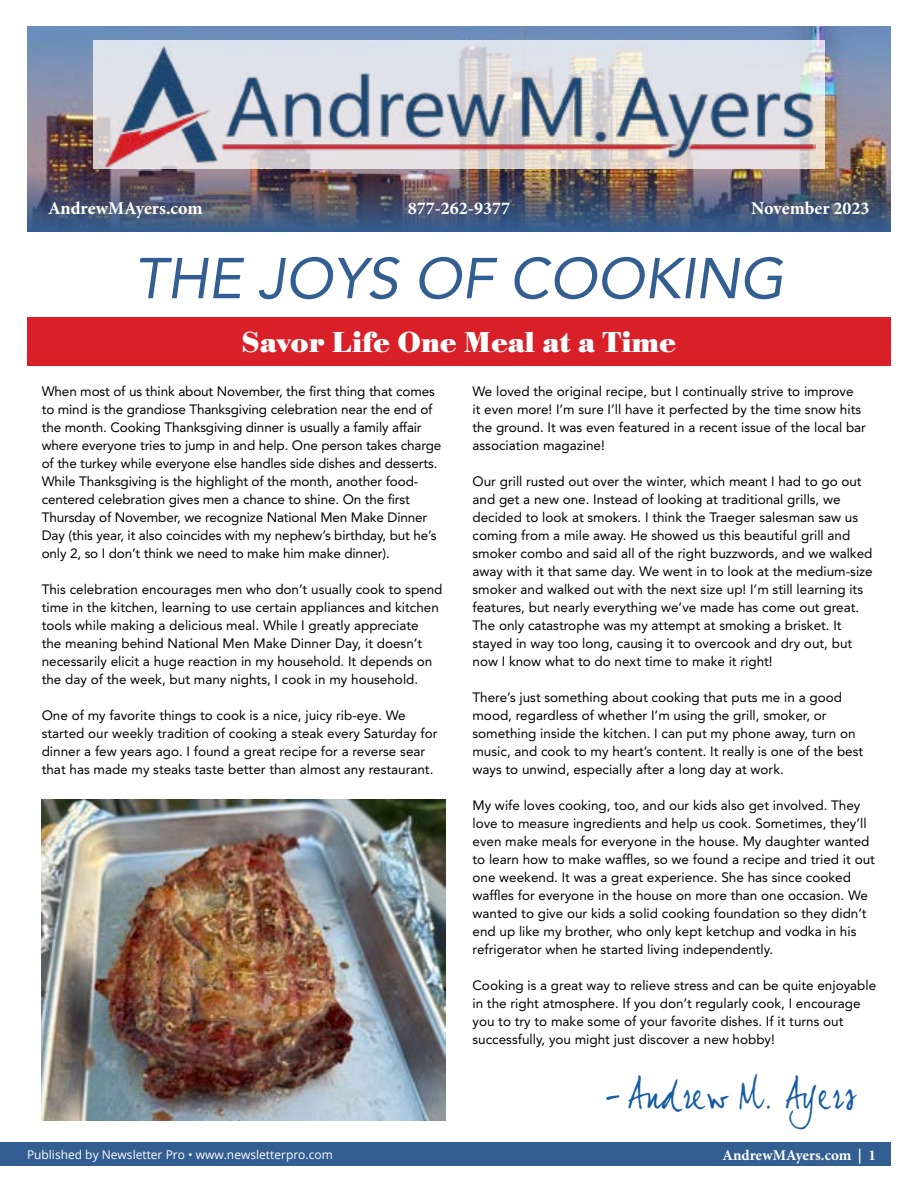
<style>
.page{position:relative;width:918px;height:1188px;background:#fff}
.page>*{position:absolute;margin:0;border:0;box-sizing:border-box;transform-origin:0 0}
.t1{font:italic 57px "Avenir LT Std";color:#325e92}
.t2{font:37.95px "Joe Hand 2";color:#165ca2}
.t3{font:700 30px "Bodoni URW";color:#fff}
.t4{font:700 18px "Minion Pro";color:#fff}
.t5{font:700 15px "Minion Pro";color:#fff}
.t6{font:13.5px/18px "Avenir LT Std";color:#000}
.t7{font:12px "Open Sans";color:#fff}
</style>
<div class="page">
<img style="left:0;top:26px;width:891px;height:1140px">
<h3 class="t4" style="left:48px;top:195px;width:156px">AndrewMAyers.com</h3>
<h3 class="t4" style="left:408px;top:195px;width:104px">877-262-9377</h3>
<h3 class="t4" style="left:751px;top:195px;width:120px">November 2023</h3>
<h1 class="t1" style="left:134px;top:245px;width:651px">THE JOYS OF COOKING</h1>
<h3 class="t3" style="left:242px;top:325px;width:436px">Savor Life One Meal at a Time</h3>
<p class="t6" style="left:42px;top:382px;width:401px">When most of us think about November, the first thing that comes to mind is the grandiose Thanksgiving celebration near the end of the month. Cooking Thanksgiving dinner is usually a family affair where everyone tries to jump in and help. One person takes charge of the turkey while everyone else handles side dishes and desserts.<br>While Thanksgiving is the highlight of the month, another food&shy;centered celebration gives men a chance to shine. On the first Thursday of November, we recognize National Men Make Dinner Day (this year, it also coincides with my nephew’s birthday, but he’s only 2, so I don’t think we need to make him make dinner).</p>
<p class="t6" style="left:42px;top:580px;width:402px">This celebration encourages men who don’t usually cook to spend time in the kitchen, learning to use certain appliances and kitchen tools while making a delicious meal. While I greatly appreciate<br>the meaning behind National Men Make Dinner Day, it doesn’t necessarily elicit a huge reaction in my household. It depends on the day of the week, but many nights, I cook in my household.</p>
<p class="t6" style="left:42px;top:706px;width:397px">One of my favorite things to cook is a nice, juicy rib-eye. We started our weekly tradition of cooking a steak every Saturday for dinner a few years ago. I found a great recipe for a reverse sear that has made my steaks taste better than almost any restaurant.</p>
<p class="t6" style="left:472px;top:382px;width:395px">We loved the original recipe, but I continually strive to improve<br>it even more! I’m sure I’ll have it perfected by the time snow hits the ground. It was even featured in a recent issue of the local bar association magazine!</p>
<p class="t6" style="left:472px;top:472px;width:402px">Our grill rusted out over the winter, which meant I had to go out and get a new one. Instead of looking at traditional grills, we decided to look at smokers. I think the Traeger salesman saw us coming from a mile away. He showed us this beautiful grill and smoker combo and said all of the right buzzwords, and we walked away with it that same day. We went in to look at the medium-size smoker and walked out with the next size up! I’m still learning its features, but nearly everything we’ve made has come out great.<br>The only catastrophe was my attempt at smoking a brisket. It stayed in way too long, causing it to overcook and dry out, but now I know what to do next time to make it right!</p>
<p class="t6" style="left:472px;top:688px;width:392px">There’s just something about cooking that puts me in a good mood, regardless of whether I’m using the grill, smoker, or something inside the kitchen. I can put my phone away, turn on music, and cook to my heart’s content. It really is one of the best ways to unwind, especially after a long day at work.</p>
<p class="t6" style="left:472px;top:796px;width:404px">My wife loves cooking, too, and our kids also get involved. They love to measure ingredients and help us cook. Sometimes, they’ll even make meals for everyone in the house. My daughter wanted to learn how to make waffles, so we found a recipe and tried it out one weekend. It was a great experience. She has since cooked waffles for everyone in the house on more than one occasion. We wanted to give our kids a solid cooking foundation so they didn’t end up like my brother, who only kept ketchup and vodka in his refrigerator when he started living independently.</p>
<p class="t6" style="left:472px;top:976px;width:405px">Cooking is a great way to relieve stress and can be quite enjoyable in the right atmosphere. If you don’t regularly cook, I encourage you to try to make some of your favorite dishes. If it turns out successfully, you might just discover a new hobby!</p>
<h2 class="t2" style="left:601px;top:1073px;width:257px">–Andrew M. Ayers</h2>
<p class="t7" style="left:27px;top:1146px;width:307px">Published by Newsletter Pro • www.newsletterpro.com</p>
<p class="t5" style="left:723px;top:1144px;width:155px">AndrewMAyers.com | 1</p>
</div>
